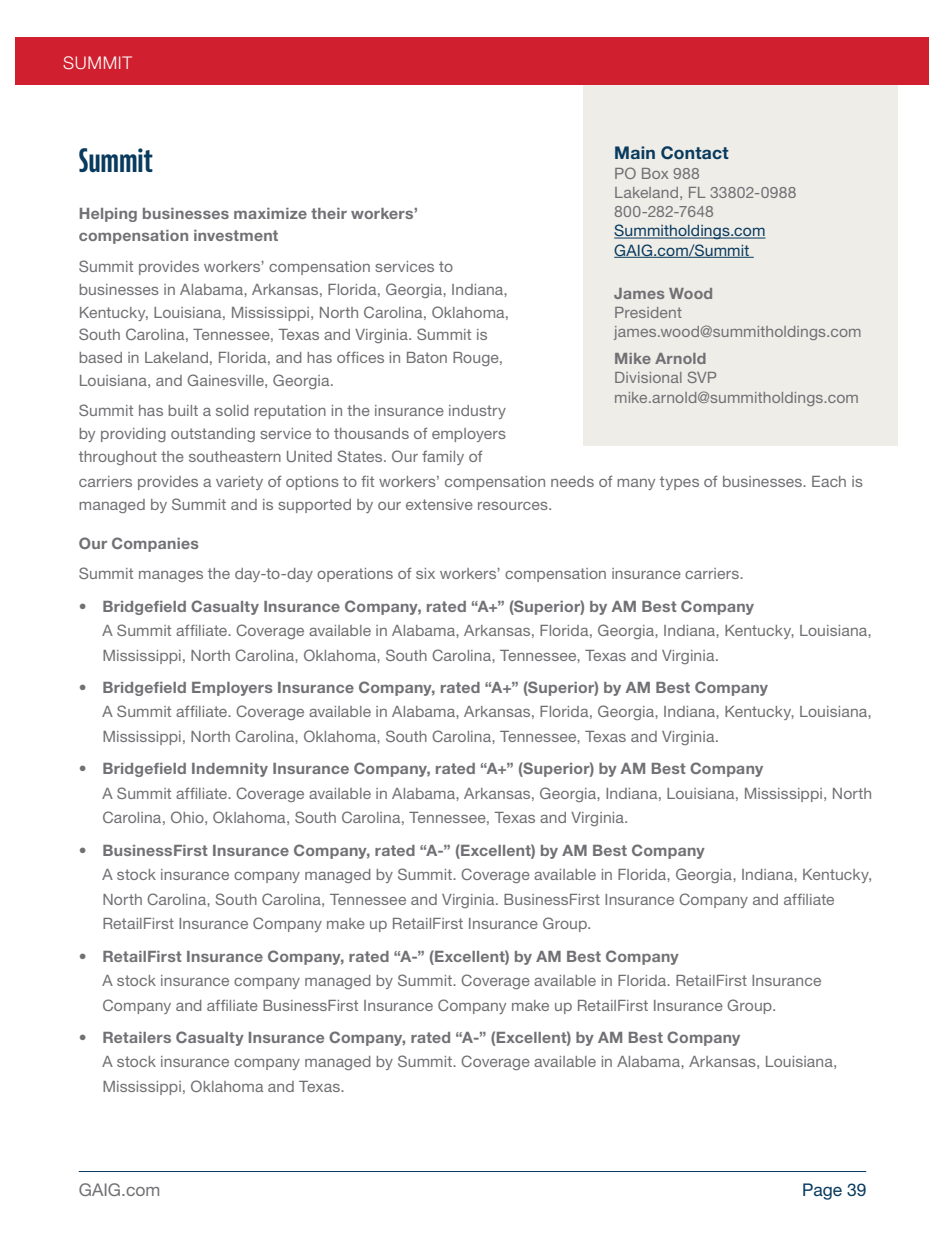
<style>
.page{position:relative;width:945px;height:1260px;background:#fff}
.page>*{position:absolute;margin:0;border:0;box-sizing:border-box;transform-origin:0 0}
.Section_Header{font:700 extra-condensed 31.5px "Bernina Sans";color:#083a5e}
.t1{font:700 17.5px "Helvetica Neue LT Std";letter-spacing:.015em;color:#083a5e}
.t2{font:17.5px "Helvetica Neue LT Std";color:#717074}
.t3{font:17.5px "Helvetica Neue LT Std";color:#083a5e}
.t4{font:300 17.5px "Helvetica Neue LT Std";letter-spacing:.04em;color:#fff}
.Body_Copy{font:15.75px/24.5px "Helvetica Neue LT Std";letter-spacing:.01em;color:#717074}
.Subhead_C__Gray{font:700 15.75px/22.8px "Helvetica Neue LT Std";letter-spacing:.02em;color:#717074}
.t5{font:15.75px "Helvetica Neue LT Std";letter-spacing:.01em;color:#083a5e}
.s1{font-weight:700}
</style>
<div class="page">
<hr style="left:79px;top:1171px;width:787px;height:1px;background:#083a5e">
<div style="left:16px;top:37px;width:913px;height:47px;background:#d0202f"></div>
<div style="left:583px;top:85px;width:315px;height:361px;background:#efede8"></div>
<hr style="left:614px;top:238px;width:152px;height:1px;background:#083a5e">
<hr style="left:614px;top:257px;width:140px;height:1px;background:#083a5e">
<p class="t4" style="left:63px;top:52px;width:71px">SUMMIT</p>
<p class="t1" style="left:614px;top:142px;width:116px">Main Contact</p>
<p class="Body_Copy" style="left:614px;top:161px;width:87px">PO Box 988</p>
<p class="Body_Copy" style="left:614px;top:180px;width:184px">Lakeland, FL 33802-0988</p>
<p class="Body_Copy" style="left:614px;top:199px;width:101px">800-282-7648</p>
<p class="t5" style="left:614px;top:221px;width:153px">Summitholdings.com</p>
<p class="t5" style="left:614px;top:241px;width:137px">GAIG.com/Summit</p>
<p class="Subhead_C__Gray" style="left:614px;top:281px;width:100px">James Wood</p>
<p class="Body_Copy" style="left:614px;top:300px;width:69px">President</p>
<p class="Body_Copy" style="left:614px;top:319px;width:249px">james.wood@summitholdings.com</p>
<p class="Subhead_C__Gray" style="left:614px;top:347px;width:94px">Mike Arnold</p>
<p class="Body_Copy" style="left:614px;top:365px;width:104px">Divisional SVP</p>
<p class="Body_Copy" style="left:614px;top:385px;width:246px">mike.arnold@summitholdings.com</p>
<h1 class="Section_Header" style="left:79px;top:143px;width:76px">Summit</h1>
<h2 class="Subhead_C__Gray" style="left:79px;top:201px;width:341px">Helping businesses maximize their workers’ compensation investment</h2>
<p class="Body_Copy" style="left:79px;top:255px;width:432px;line-height:22.8px">Summit provides workers’ compensation services to businesses in Alabama, Arkansas, Florida, Georgia, Indiana, Kentucky, Louisiana, Mississippi, North Carolina, Oklahoma, South Carolina, Tennessee, Texas and Virginia. Summit is based in Lakeland, Florida, and has offices in Baton Rouge, Louisiana, and Gainesville, Georgia.</p>
<p class="Body_Copy" style="left:79px;top:399px;width:429px;line-height:22.8px;text-align:justify">Summit has built a solid reputation in the insurance industry by providing outstanding service to thousands of employers throughout the southeastern United States. Our family of</p>
<p class="Body_Copy" style="left:79px;top:470px;width:786px;line-height:22.8px">carriers provides a variety of options to fit workers’ compensation needs of many types of businesses. Each is managed by Summit and is supported by our extensive resources.</p>
<h2 class="Subhead_C__Gray" style="left:79px;top:531px;width:122px">Our Companies</h2>
<p class="Body_Copy" style="left:79px;top:561px;width:667px">Summit manages the day-to-day operations of six workers’ compensation insurance carriers.</p>
<p class="Body_Copy" style="left:102px;top:594px;width:771px;text-indent:-24px"><span class="s1">• Bridgefield Casualty Insurance Company, rated “A+” (Superior) by AM Best Company<br></span>A Summit affiliate. Coverage available in Alabama, Arkansas, Florida, Georgia, Indiana, Kentucky, Louisiana,<br>Mississippi, North Carolina, Oklahoma, South Carolina, Tennessee, Texas and Virginia.</p>
<p class="Body_Copy" style="left:102px;top:675px;width:771px;text-indent:-24px"><span class="s1">• Bridgefield Employers Insurance Company, rated “A+” (Superior) by AM Best Company<br></span>A Summit affiliate. Coverage available in Alabama, Arkansas, Florida, Georgia, Indiana, Kentucky, Louisiana,<br>Mississippi, North Carolina, Oklahoma, South Carolina, Tennessee, Texas and Virginia.</p>
<p class="Body_Copy" style="left:102px;top:756px;width:771px;text-indent:-24px"><span class="s1">• Bridgefield Indemnity Insurance Company, rated “A+” (Superior) by AM Best Company<br></span>A Summit affiliate. Coverage available in Alabama, Arkansas, Georgia, Indiana, Louisiana, Mississippi, North<br>Carolina, Ohio, Oklahoma, South Carolina, Tennessee, Texas and Virginia.</p>
<p class="Body_Copy" style="left:102px;top:838px;width:772px;text-indent:-24px"><span class="s1">• BusinessFirst Insurance Company, rated “A-” (Excellent) by AM Best Company<br></span>A stock insurance company managed by Summit. Coverage available in Florida, Georgia, Indiana, Kentucky, North Carolina, South Carolina, Tennessee and Virginia. BusinessFirst Insurance Company and affiliate RetailFirst Insurance Company make up RetailFirst Insurance Group.</p>
<p class="Body_Copy" style="left:102px;top:944px;width:721px;text-indent:-24px"><span class="s1">• RetailFirst Insurance Company, rated “A-” (Excellent) by AM Best Company<br></span>A stock insurance company managed by Summit. Coverage available in Florida. RetailFirst Insurance<br>Company and affiliate BusinessFirst Insurance Company make up RetailFirst Insurance Group.</p>
<p class="Body_Copy" style="left:102px;top:1025px;width:737px;text-indent:-24px"><span class="s1">• Retailers Casualty Insurance Company, rated “A-” (Excellent) by AM Best Company<br></span>A stock insurance company managed by Summit. Coverage available in Alabama, Arkansas, Louisiana,<br>Mississippi, Oklahoma and Texas.</p>
<p class="t2" style="left:79px;top:1179px;width:83px">GAIG.com</p>
<p class="t3" style="left:802px;top:1179px;width:66px">Page 39</p>
</div>
